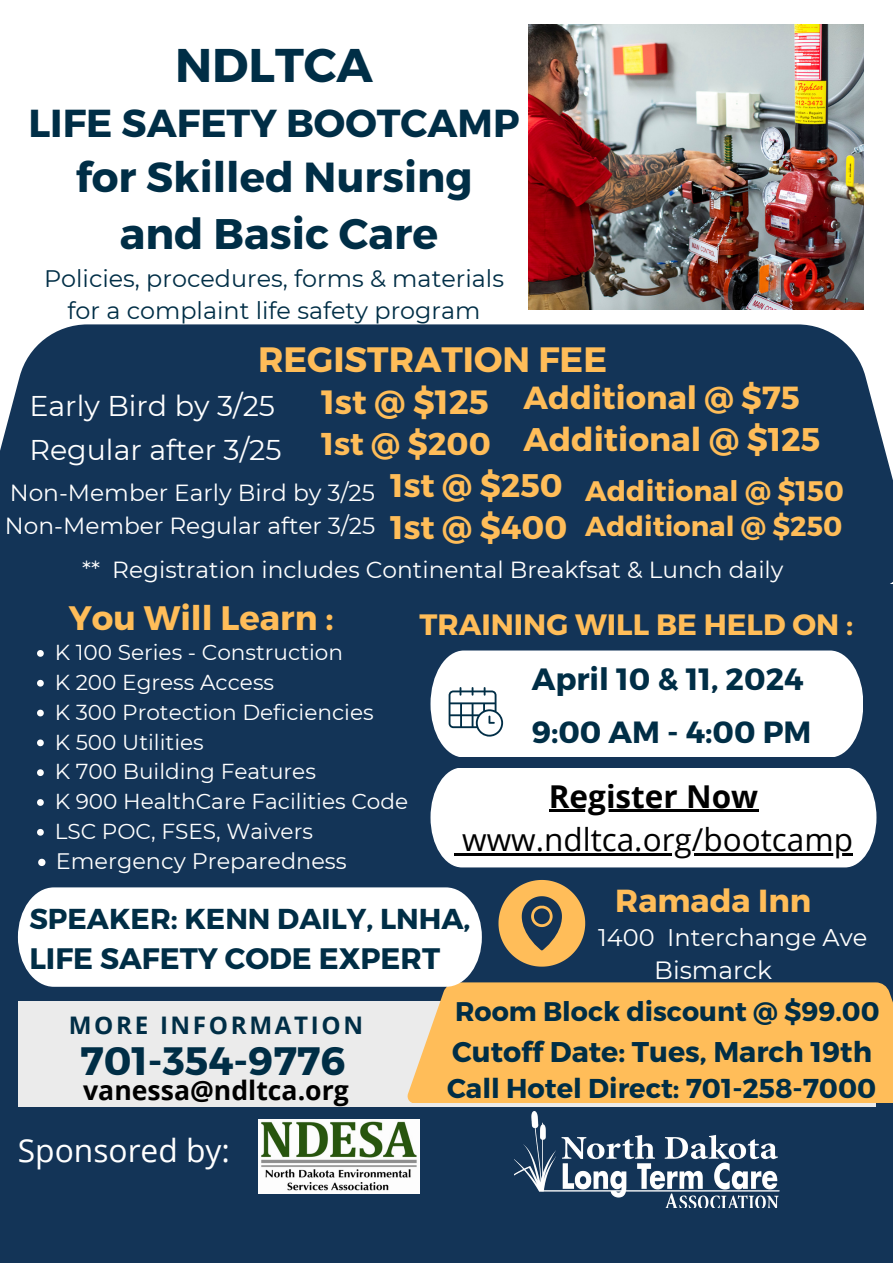
<style>
.page{position:relative;width:893px;height:1263px;background:#fff}
.page>*{position:absolute;margin:0;border:0;box-sizing:border-box;transform-origin:0 0}
.t1{font:700 47.25px "Montserrat";color:#002e46}
.t2{font:700 42.75px "Montserrat";color:#002e46}
.t3{font:700 42px "Montserrat";color:#002e46}
.t4{font:700 39.6px "Montserrat";color:#002e46}
.t5{font:700 39px "Montserrat";color:#002e46}
.t6{font:700 35.17px "Montserrat";color:#ffbd59}
.t7{font:700 33.9px "Montserrat";color:#ffbd59}
.t8{font:700 33.6px "Montserrat";color:#ffbd59}
.t9{font:700 32.78px "Montserrat";color:#ffbd59}
.t10{font:700 32.62px/41.6px "Montserrat";color:#ffbd59}
.t11{font:700 31.95px "Montserrat";color:#ffbd59}
.t12{font:700 31.88px "Montserrat";color:#ffbd59}
.t13{font:31.72px "Open Sans";color:#fff}
.t14{font:31.5px "Open Sans";color:#000}
.t15{font:700 31.5px "Open Sans";color:#000}
.t16{font:700 31.5px "Montserrat";color:#ffbd59}
.t17{font:700 30.75px "Montserrat";color:#002e46}
.t18{font:700 30.67px "Montserrat";color:#002e46}
.t19{font:700 29.62px "Montserrat";color:#002e46}
.t20{font:700 29.4px "Montserrat";color:#ffbd59}
.t21{font:700 28.8px "Montserrat";color:#002e46}
.t22{font:28.5px "Montserrat";color:#fff}
.t23{font:700 28.5px "Montserrat";color:#002e46}
.t24{font:700 28.2px "Montserrat";color:#ffbd59}
.t25{font:700 27.53px "Montserrat";color:#ffbd59}
.t26{font:700 27.22px "Montserrat";color:#002e46}
.t27{font:700 26.92px "Montserrat";color:#002e46}
.t28{font:700 26.62px "Open Sans";color:#000}
.t29{font:24.9px "Montserrat";color:#fff}
.t30{font:700 24.22px "Open Sans";letter-spacing:.11em;color:#002e46}
.t31{font:24.08px "Montserrat";color:#fff}
.t32{font:23.85px/31.5px "Montserrat";color:#002e46;text-align:center}
.t33{font:23.33px "Montserrat";color:#fff}
.t34{font:23.25px "Montserrat";color:#fff}
.t35{font:22.35px "Montserrat";color:#fff}
.t36{font:21.6px "Montserrat";color:#fff}
</style>
<div class="page">
<div style="left:0;top:584px;width:893px;height:679px;background:#133457"></div>
<div style="left:18px;top:1001px;width:857px;height:105px;background:#ebebeb"></div>
<div style="left:407px;top:982px;width:486px;height:121px;background:#ffbd59"></div>
<div style="left:0;top:324px;width:893px;height:260px;background:#133457"></div>
<div style="left:430px;top:650px;width:433px;height:107px;background:#fff"></div>
<svg style="left:498px;top:880px;width:87px;height:86px"></svg>
<svg style="left:448px;top:687px;width:55px;height:50px;background:#c1ccd2"></svg>
<img style="left:528px;top:24px;width:335px;height:285px">
<svg style="left:37px;top:650px;width:7px;height:7px"></svg>
<svg style="left:37px;top:680px;width:7px;height:7px"></svg>
<svg style="left:37px;top:710px;width:7px;height:6px"></svg>
<svg style="left:37px;top:739px;width:7px;height:7px"></svg>
<svg style="left:37px;top:769px;width:7px;height:7px"></svg>
<svg style="left:37px;top:799px;width:7px;height:7px"></svg>
<svg style="left:37px;top:829px;width:7px;height:7px"></svg>
<svg style="left:38px;top:859px;width:7px;height:7px"></svg>
<div style="left:18px;top:887px;width:464px;height:100px;background:#fff"></div>
<div style="left:430px;top:768px;width:446px;height:99px;background:#fff"></div>
<hr style="left:462px;top:853px;width:391px;height:3px;background:#000">
<img style="left:514px;top:1112px;width:265px;height:95px">
<img style="left:258px;top:1119px;width:161px;height:75px">
<p class="t1" style="left:175px;top:35px;width:199px">NDLTCA</p>
<p class="t5" style="left:28px;top:98px;width:493px">LIFE SAFETY BOOTCAMP</p>
<p class="t3" style="left:76px;top:150px;width:398px">for Skilled Nursing</p>
<p class="t2" style="left:120px;top:206px;width:320px">and Basic Care</p>
<p class="t32" style="left:44px;top:263px;width:461px">Policies, procedures, forms &amp; materials for a complaint life safety program</p>
<p class="t6" style="left:258px;top:337px;width:350px">REGISTRATION FEE</p>
<p class="t11" style="left:523px;top:377px;width:278px">Additional @ $75</p>
<p class="t9" style="left:523px;top:418px;width:298px">Additional @ $125</p>
<h3 class="t24" style="left:585px;top:473px;width:260px">Additional @ $150</h3>
<h5 class="t25" style="left:585px;top:508px;width:259px">Additional @ $250</h5>
<h3 class="t22" style="left:29px;top:388px;width:247px">Early Bird by 3/25</h3>
<h5 class="t8" style="left:321px;top:380px;width:169px">1st @ $125</h5>
<h5 class="t16" style="left:321px;top:423px;width:171px">1st @ $200</h5>
<p class="t22" style="left:29px;top:432px;width:254px">Regular after 3/25</p>
<h6 class="t33" style="left:10px;top:479px;width:366px">Non-Member Early Bird by 3/25</h6>
<h5 class="t34" style="left:5px;top:511px;width:372px">Non-Member Regular after 3/25</h5>
<p class="t10" style="left:390px;top:463px;width:179px">1st @ $250<br>1st @ $400</p>
<p class="t34" style="left:82px;top:555px;width:703px">** Registration includes Continental Breakfsat &amp; Lunch daily</p>
<p class="t7" style="left:69px;top:596px;width:266px">You Will Learn :</p>
<h1 class="t36" style="left:55px;top:639px;width:290px">K 100 Series - Construction</h1>
<p class="t36" style="left:55px;top:669px;width:221px">K 200 Egress Access</p>
<h2 class="t36" style="left:55px;top:699px;width:320px">K 300 Protection Deficiencies</h2>
<h3 class="t36" style="left:55px;top:729px;width:151px">K 500 Utilities</h3>
<h3 class="t36" style="left:55px;top:758px;width:263px">K 700 Building Features</h3>
<p class="t36" style="left:55px;top:788px;width:355px">K 900 HealthCare Facilities Code</p>
<p class="t36" style="left:55px;top:818px;width:260px">LSC POC, FSES, Waivers</p>
<h3 class="t35" style="left:56px;top:848px;width:292px">Emergency Preparedness</h3>
<p class="t20" style="left:419px;top:605px;width:435px">TRAINING WILL BE HELD ON :</p>
<p class="t17" style="left:531px;top:659px;width:273px">April 10 &amp; 11, 2024</p>
<p class="t18" style="left:531px;top:712px;width:281px">9:00 AM - 4:00 PM</p>
<h3 class="t15" style="left:549px;top:774px;width:211px">Register Now</h3>
<h3 class="t14" style="left:462px;top:818px;width:392px">www.ndltca.org/bootcamp</h3>
<p class="t12" style="left:615px;top:880px;width:197px">Ramada Inn</p>
<p class="t31" style="left:598px;top:923px;width:271px">1400 Interchange Ave</p>
<p class="t21" style="left:29px;top:900px;width:443px">SPEAKER: KENN DAILY, LNHA,</p>
<p class="t19" style="left:29px;top:939px;width:412px">LIFE SAFETY CODE EXPERT</p>
<p class="t27" style="left:455px;top:993px;width:426px">Room Block discount @ $99.00</p>
<p class="t23" style="left:452px;top:1033px;width:421px">Cutoff Date: Tues, March 19th</p>
<h6 class="t26" style="left:447px;top:1070px;width:431px">Call Hotel Direct: 701-258-7000</h6>
<p class="t13" style="left:18px;top:1127px;width:214px">Sponsored by:</p>
<p class="t29" style="left:654px;top:955px;width:119px">Bismarck</p>
<p class="t30" style="left:69px;top:1008px;width:296px">MORE INFORMATION</p>
<p class="t4" style="left:80px;top:1035px;width:267px">701-354-9776</p>
<p class="t28" style="left:83px;top:1072px;width:267px">vanessa@ndltca.org</p>
</div>
